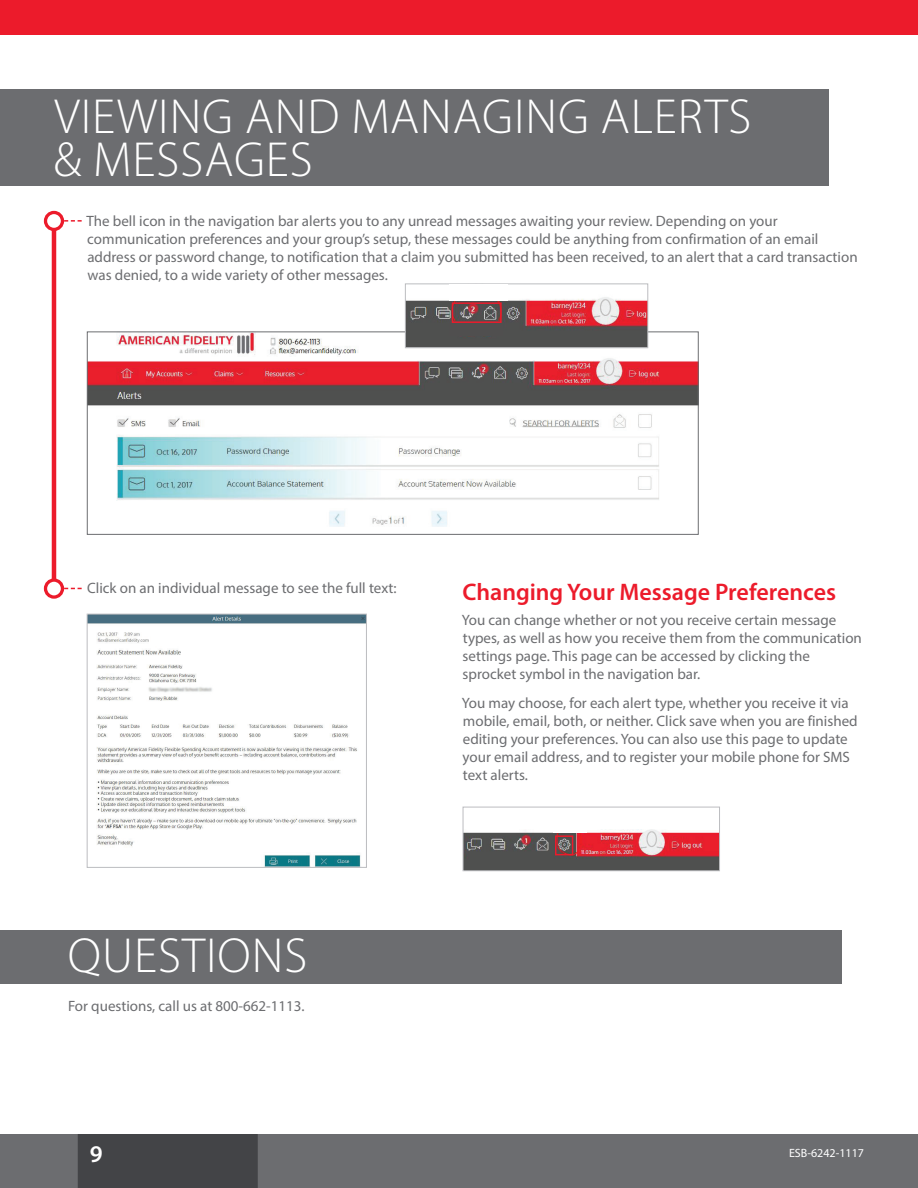
<style>
.page{position:relative;width:918px;height:1188px;background:#fff}
.page>*{position:absolute;margin:0;border:0;box-sizing:border-box;transform-origin:0 0}
.t1{font:300 49.5px/43.5px "Myriad Pro";letter-spacing:.02em;color:#fff}
.t2{font:600 24px "Myriad Pro";color:#ec1b2b}
.t3{font:600 24px "Myriad Pro";color:#fff}
.t4{font:15px/18px "Myriad Pro";color:#6c6d70}
.t5{font:12px "Myriad Pro";color:#fff}
</style>
<div class="page">
<div style="left:0;top:1134px;width:918px;height:54px;background:#6c6d70"></div>
<div style="left:78px;top:1134px;width:180px;height:54px;background:#434447"></div>
<div style="left:0;top:0;width:918px;height:35px;background:#ec1b2b"></div>
<div style="left:0;top:89px;width:828px;height:97px;background:#6c6d70"></div>
<img style="left:89px;top:334px;width:608px;height:193px">
<div style="left:87px;top:332px;width:612px;height:203px;border:1px solid #6c6d70"></div>
<img style="left:89px;top:616px;width:276px;height:250px">
<div style="left:87px;top:614px;width:280px;height:254px;border:1px solid #bcbdc0"></div>
<hr style="left:52px;top:222px;width:4px;height:368px;background:#ec1b2b">
<svg style="left:46px;top:212px;width:16px;height:17px"></svg>
<div style="left:44px;top:211px;width:20px;height:20px;border:3px solid #ec1b2b;border-radius:50%"></div>
<svg style="left:64px;top:220px;width:18px;height:2px"></svg>
<svg style="left:46px;top:580px;width:16px;height:17px"></svg>
<div style="left:44px;top:578px;width:20px;height:21px;border:3px solid #ec1b2b;border-radius:50%"></div>
<svg style="left:64px;top:588px;width:18px;height:1px"></svg>
<img style="left:465px;top:829px;width:253px;height:40px">
<div style="left:463px;top:807px;width:257px;height:64px;border:1px solid #bcbdc0"></div>
<div style="left:555px;top:835px;width:18px;height:20px;border:2px solid #ec1b2b"></div>
<div style="left:554px;top:821px;width:33px;height:12px;background:#fff"></div>
<img style="left:407px;top:297px;width:239px;height:49px">
<div style="left:405px;top:284px;width:243px;height:64px;border:1px solid #bcbdc0"></div>
<div style="left:450px;top:285px;width:58px;height:16px;background:#fff"></div>
<div style="left:449px;top:321px;width:54px;height:15px;background:#504f4f"></div>
<div style="left:452px;top:302px;width:50px;height:21px;border:2px solid #ec1b2b"></div>
<div style="left:0;top:930px;width:842px;height:53px;background:#6c6d70"></div>
<h1 class="t1" style="left:54px;top:94px;width:699px">VIEWING AND MANAGING ALERTS &amp; MESSAGES</h1>
<p class="t4" style="left:87px;top:212px;width:773px">The bell icon in the navigation bar alerts you to any unread messages awaiting your review. Depending on your communication preferences and your group’s setup, these messages could be anything from confirmation of an email address or password change, to notification that a claim you submitted has been received, to an alert that a card transaction was denied, to a wide variety of other messages.</p>
<p class="t4" style="left:87px;top:579px;width:311px">Click on an individual message to see the full text:</p>
<h2 class="t2" style="left:462px;top:577px;width:375px">Changing Your Message Preferences</h2>
<p class="t4" style="left:462px;top:610px;width:402px">You can change whether or not you receive certain message types, as well as how you receive them from the communication settings page. This page can be accessed by clicking the sprocket symbol in the navigation bar.</p>
<p class="t4" style="left:462px;top:693px;width:397px">You may choose, for each alert type, whether you receive it via mobile, email, both, or neither. Click save when you are finished editing your preferences. You can also use this page to update your email address, and to register your mobile phone for SMS text alerts.</p>
<h1 class="t1" style="left:68px;top:934px;width:241px">QUESTIONS</h1>
<p class="t4" style="left:68px;top:997px;width:238px">For questions, call us at 800-662-1113.</p>
<h2 class="t3" style="left:90px;top:1138px;width:14px">9</h2>
<p class="t5" style="left:789px;top:1146px;width:76px">ESB-6242-1117</p>
</div>
